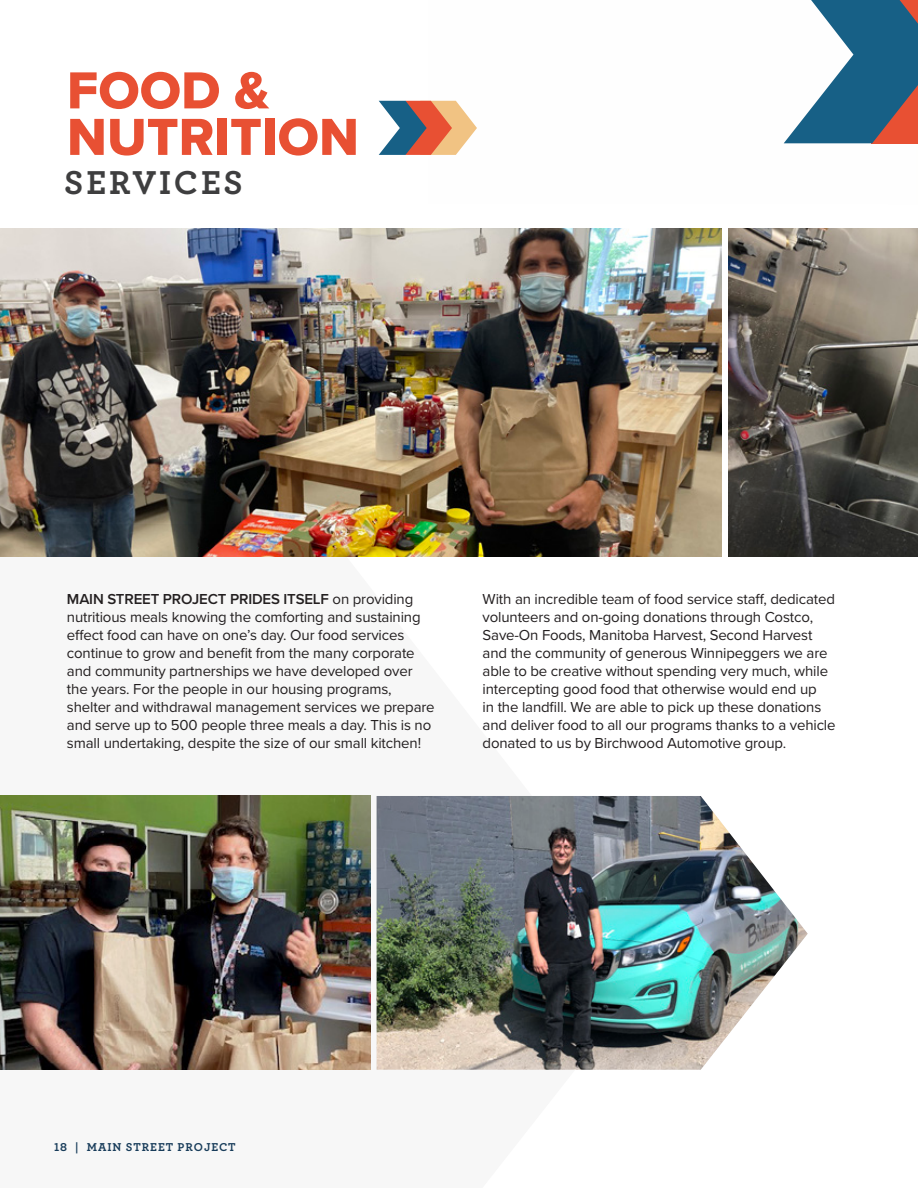
<style>
.page{position:relative;width:918px;height:1188px;background:#fff}
.page>*{position:absolute;margin:0;border:0;box-sizing:border-box;transform-origin:0 0}
.t1{font:54px/46.5px "Proxima Nova Extrabld";color:#e85033}
.t2{font:700 34.65px "Archer";letter-spacing:.08em;color:#3e3e3f}
.t3{font:15px/18px "Proxima Nova";letter-spacing:-.01em;color:#231f20}
.t4{font:700 12px "Archer";letter-spacing:.08em;color:#193e5d}
.s1{font-weight:600}
</style>
<div class="page">
<svg style="left:379px;top:101px;width:98px;height:54px"></svg>
<img style="left:0;top:229px;width:722px;height:327px">
<img style="left:0;top:796px;width:370px;height:274px">
<img style="left:728px;top:229px;width:190px;height:327px">
<img style="left:377px;top:796px;width:431px;height:274px">
<svg style="left:784px;top:0;width:134px;height:143px"></svg>
<h1 class="t1" style="left:67px;top:70px;width:294px">FOOD &amp;<br>NUTRITION</h1>
<h2 class="t2" style="left:64px;top:166px;width:180px">SERVICES</h2>
<p class="t3" style="left:67px;top:591px;width:369px"><span class="s1">MAIN STREET PROJECT PRIDES ITSELF</span> on providing nutritious meals knowing the comforting and sustaining effect food can have on one’s day. Our food services continue to grow and benefit from the many corporate and community partnerships we have developed over the years. For the people in our housing programs, shelter and withdrawal management services we prepare and serve up to 500 people three meals a day. This is no small undertaking, despite the size of our small kitchen!</p>
<p class="t3" style="left:483px;top:591px;width:355px">With an incredible team of food service staff, dedicated volunteers and on-going donations through Costco, Save-On Foods, Manitoba Harvest, Second Harvest and the community of generous Winnipeggers we are able to be creative without spending very much, while intercepting good food that otherwise would end up<br>in the landfill. We are able to pick up these donations and deliver food to all our programs thanks to a vehicle donated to us by Birchwood Automotive group.</p>
<p class="t4" style="left:54px;top:1141px;width:183px">18 | MAIN STREET PROJECT</p>
</div>
